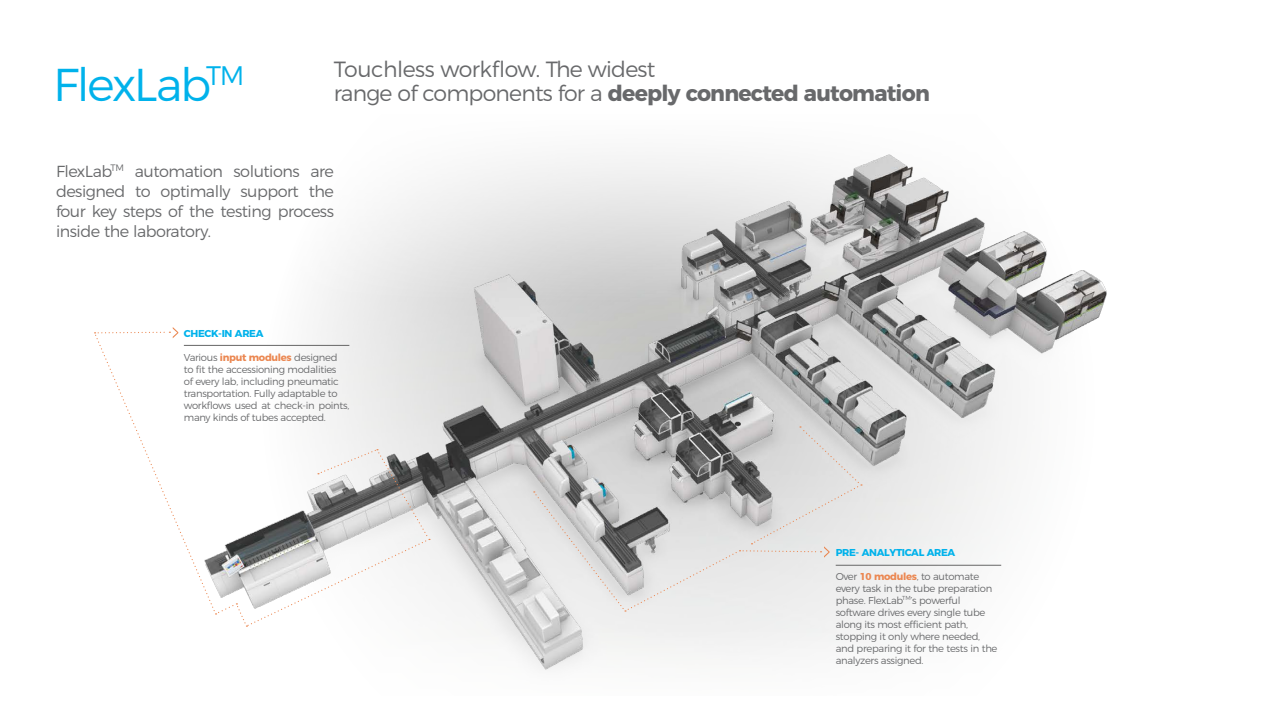
<style>
.page{position:relative;width:1280px;height:720px;background:#fff}
.page>*{position:absolute;margin:0;border:0;box-sizing:border-box;transform-origin:0 0}
.t1{font:300 46px "Montserrat";letter-spacing:-.05em;color:#00b2eb}
.t2{font:300 22px/24px "Montserrat";letter-spacing:-.03em;color:#68696b}
.t3{font:300 16px/20px "Montserrat";letter-spacing:-.03em;color:#68696b;text-align:justify}
.t4{font:300 10px/12px "Montserrat";letter-spacing:-.03em;color:#68696b}
.t5{font:700 10px "Montserrat";letter-spacing:-.03em;color:#00b2eb}
.s1{font-weight:700}
.s2{font-weight:700;color:#eb8751}
</style>
<div class="page">
<img style="left:318px;top:315px;width:782px;height:305px">
<svg style="left:319px;top:154px;width:788px;height:161px"></svg>
<hr style="left:836px;top:565px;width:165px;height:1px;background:#666">
<svg style="left:534px;top:426px;width:328px;height:186px;background:#ccc"></svg>
<svg style="left:94px;top:327px;width:336px;height:300px"></svg>
<h1 class="t1" style="left:53px;top:48px;width:193px">FlexLab<sup>TM</sup></h1>
<h2 class="t2" style="left:334px;top:56px;width:597px">Touchless workflow. The widest<br>range of components for a <span class="s1">deeply connected automation</span></h2>
<h3 class="t3" style="left:56px;top:159px;width:280px">FlexLab<sup>TM</sup> automation solutions are designed to optimally support the four key steps of the testing process inside the laboratory.</h3>
<p class="t5" style="left:184px;top:325px;width:81px">CHECK-IN AREA</p>
<p class="t4" style="left:184px;top:350px;width:167px">Various <span class="s2">input modules</span> designed to fit the accessioning modalities<br>of every lab, including pneumatic transportation. Fully adaptable to workflows used at check-in points, many kinds of tubes accepted.</p>
<p class="t5" style="left:836px;top:544px;width:121px">PRE- ANALYTICAL AREA</p>
<p class="t4" style="left:836px;top:569px;width:163px">Over <span class="s2">10 modules</span>, to automate every task in the tube preparation phase. FlexLab<sup>TM</sup>’s powerful software drives every single tube along its most efficient path, stopping it only where needed, and preparing it for the tests in the analyzers assigned.</p>
</div>
